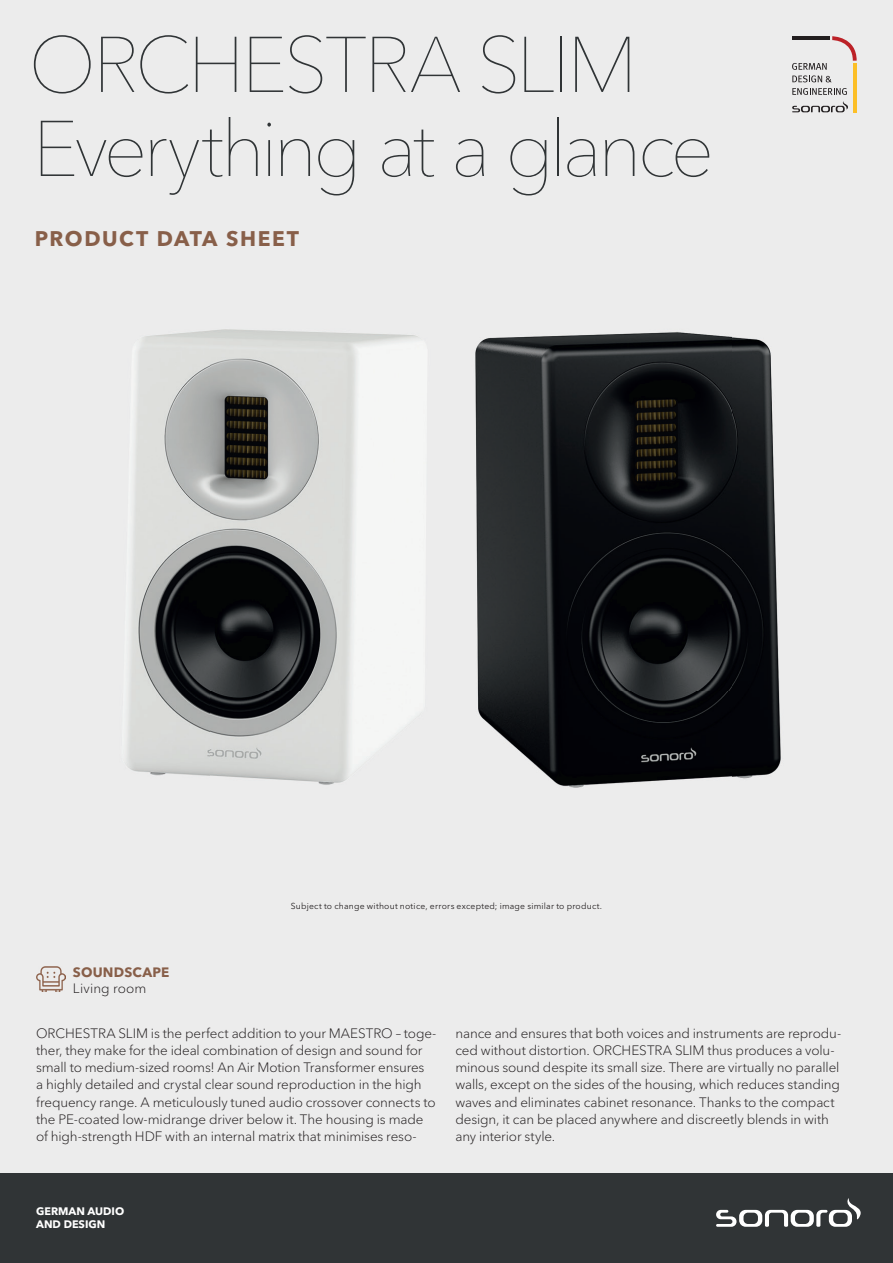
<style>
.page{position:relative;width:893px;height:1263px;background:#ececec}
.page>*{position:absolute;margin:0;border:0;box-sizing:border-box;transform-origin:0 0}
.t1{font:200 78px/84px "Avenir Next LT Pro";letter-spacing:-.055em;color:#303436}
.t2{font:700 21px "Avenir Next LT Pro";letter-spacing:.075em;color:#885f49}
.t3{font:300 13.5px/17.2px "Avenir Next LT Pro";letter-spacing:-.01em;color:#231f20}
.t4{font:700 13.5px "Avenir Next LT Pro";letter-spacing:.015em;color:#885f49}
.t5{font:300 13.5px "Avenir Next LT Pro";letter-spacing:.01em;color:#231f20}
.t6{font:700 10.8px/13px "Avenir Next LT Pro";color:#fff}
.t7{font:8.55px "Avenir Next LT Pro";letter-spacing:.025em;color:#231f20}
</style>
<div class="page">
<div style="left:0;top:1174px;width:893px;height:89px;background:#303436"></div>
<svg style="left:716px;top:1198px;width:145px;height:29px"></svg>
<hr style="left:853px;top:63px;width:4px;height:49px;background:#fcbf27">
<svg style="left:792px;top:36px;width:65px;height:46px"></svg>
<svg style="left:792px;top:88px;width:55px;height:7px"></svg>
<svg style="left:792px;top:101px;width:56px;height:11px"></svg>
<img style="left:127px;top:330px;width:83px;height:446px">
<img style="left:210px;top:329px;width:571px;height:459px">
<img style="left:36px;top:966px;width:30px;height:26px">
<h1 class="t1" style="left:28px;top:23px;width:687px">ORCHESTRA SLIM<br>Everything at a glance</h1>
<h2 class="t2" style="left:35px;top:226px;width:266px">PRODUCT DATA SHEET</h2>
<p class="t4" style="left:73px;top:964px;width:98px">SOUNDSCAPE</p>
<p class="t5" style="left:73px;top:977px;width:75px">Living room</p>
<p class="t7" style="left:291px;top:901px;width:313px">Subject to change without notice, errors excepted; image similar to product.</p>
<p class="t3" style="left:36px;top:1024px;width:402px">ORCHESTRA SLIM is the perfect addition to your MAESTRO – toge&shy;ther, they make for the ideal combination of design and sound for small to medium-sized rooms! An Air Motion Transformer ensures<br>a highly detailed and crystal clear sound reproduction in the high frequency range. A meticulously tuned audio crossover connects to the PE-coated low-midrange driver below it. The housing is made of high-strength HDF with an internal matrix that minimises reso-</p>
<p class="t3" style="left:455px;top:1024px;width:387px">nance and ensures that both voices and instruments are reprodu&shy;ced without distortion. ORCHESTRA SLIM thus produces a volu&shy;minous sound despite its small size. There are virtually no parallel walls, except on the sides of the housing, which reduces standing waves and eliminates cabinet resonance. Thanks to the compact design, it can be placed anywhere and discreetly blends in with any interior style.</p>
<p class="t6" style="left:36px;top:1204px;width:90px">GERMAN AUDIO<br>AND DESIGN</p>
</div>
